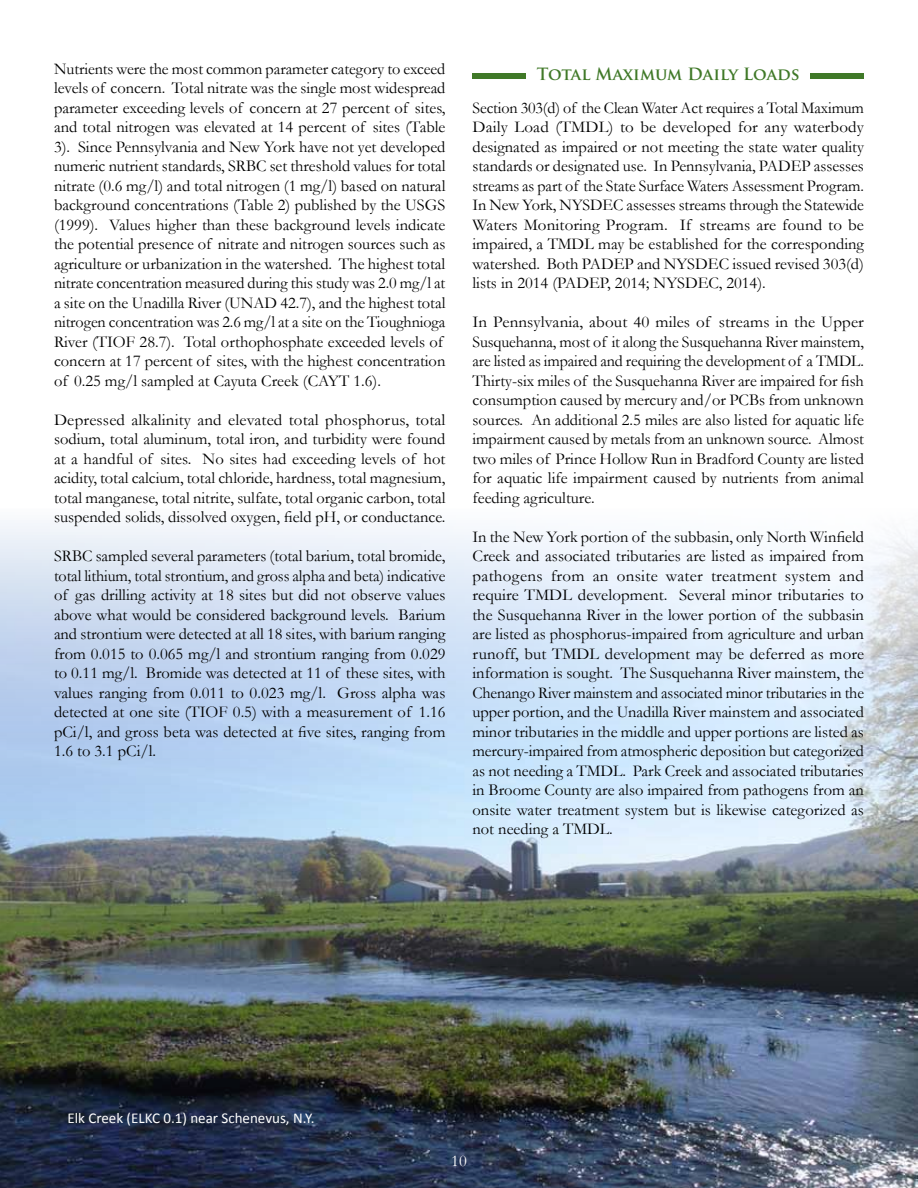
<style>
.page{position:relative;width:918px;height:1188px;background:#fff}
.page>*{position:absolute;margin:0;border:0;box-sizing:border-box;transform-origin:0 0}
.t1{font:16.5px/19.5px "Garamond";color:#000;text-align:justify}
.t2{font:700 16.5px "Trajan Pro";color:#407928}
.t3{font:16.5px "Garamond";color:#fff}
.t4{font:15px "Calibri";color:#fff}
</style>
<div class="page">
<img style="left:0;top:520px;width:918px;height:668px">
<div style="left:810px;top:74px;width:54px;height:5px;background:#407928"></div>
<div style="left:472px;top:74px;width:54px;height:5px;background:#407928"></div>
<p class="t1" style="left:54px;top:58px;width:393px;text-align:left">Nutrients were the most common parameter category to exceed levels of concern. Total nitrate was the single most widespread parameter exceeding levels of concern at 27 percent of sites, and total nitrogen was elevated at 14 percent of sites (Table 3). Since Pennsylvania and New York have not yet developed numeric nutrient standards, SRBC set threshold values for total nitrate (0.6 mg/l) and total nitrogen (1 mg/l) based on natural background concentrations (Table 2) published by the USGS (1999). Values higher than these background levels indicate the potential presence of nitrate and nitrogen sources such as agriculture or urbanization in the watershed. The highest total nitrate concentration measured during this study was 2.0 mg/l at a site on the Unadilla River (UNAD 42.7), and the highest total nitrogen concentration was 2.6 mg/l at a site on the Tioughnioga River (TIOF 28.7). Total orthophosphate exceeded levels of concern at 17 percent of sites, with the highest concentration of 0.25 mg/l sampled at Cayuta Creek (CAYT 1.6).</p>
<p class="t1" style="left:54px;top:409px;width:393px">Depressed alkalinity and elevated total phosphorus, total sodium, total aluminum, total iron, and turbidity were found at a handful of sites. No sites had exceeding levels of hot acidity, total calcium, total chloride, hardness, total magnesium, total manganese, total nitrite, sulfate, total organic carbon, total suspended solids, dissolved oxygen, field pH, or conductance.</p>
<p class="t1" style="left:54px;top:546px;width:393px">SRBC sampled several parameters (total barium, total bromide, total lithium, total strontium, and gross alpha and beta) indicative of gas drilling activity at 18 sites but did not observe values above what would be considered background levels. Barium and strontium were detected at all 18 sites, with barium ranging from 0.015 to 0.065 mg/l and strontium ranging from 0.029 to 0.11 mg/l. Bromide was detected at 11 of these sites, with values ranging from 0.011 to 0.023 mg/l. Gross alpha was detected at one site (TIOF 0.5) with a measurement of 1.16 pCi/l, and gross beta was detected at five sites, ranging from 1.6 to 3.1 pCi/l.</p>
<p class="t2" style="left:537px;top:64px;width:265px">Total Maximum Daily Loads</p>
<p class="t1" style="left:472px;top:97px;width:393px">Section 303(d) of the Clean Water Act requires a Total Maximum Daily Load (TMDL) to be developed for any waterbody designated as impaired or not meeting the state water quality standards or designated use. In Pennsylvania, PADEP assesses streams as part of the State Surface Waters Assessment Program.<br>In New York, NYSDEC assesses streams through the Statewide Waters Monitoring Program. If streams are found to be impaired, a TMDL may be established for the corresponding watershed. Both PADEP and NYSDEC issued revised 303(d) lists in 2014 (PADEP, 2014; NYSDEC, 2014).</p>
<p class="t1" style="left:472px;top:312px;width:393px">In Pennsylvania, about 40 miles of streams in the Upper Susquehanna, most of it along the Susquehanna River mainstem, are listed as impaired and requiring the development of a TMDL.<br>Thirty-six miles of the Susquehanna River are impaired for fish consumption caused by mercury and/or PCBs from unknown sources. An additional 2.5 miles are also listed for aquatic life impairment caused by metals from an unknown source. Almost two miles of Prince Hollow Run in Bradford County are listed for aquatic life impairment caused by nutrients from animal feeding agriculture.</p>
<p class="t1" style="left:472px;top:526px;width:393px">In the New York portion of the subbasin, only North Winfield Creek and associated tributaries are listed as impaired from pathogens from an onsite water treatment system and require TMDL development. Several minor tributaries to the Susquehanna River in the lower portion of the subbasin are listed as phosphorus-impaired from agriculture and urban runoff, but TMDL development may be deferred as more information is sought. The Susquehanna River mainstem, the Chenango River mainstem and associated minor tributaries in the upper portion, and the Unadilla River mainstem and associated minor tributaries in the middle and upper portions are listed as mercury-impaired from atmospheric deposition but categorized as not needing a TMDL. Park Creek and associated tributaries in Broome County are also impaired from pathogens from an onsite water treatment system but is likewise categorized as not needing a TMDL.</p>
<p class="t4" style="left:68px;top:1108px;width:248px">Elk Creek (ELKC 0.1) near Schenevus, N.Y.</p>
<p class="t3" style="left:451px;top:1149px;width:17px">10</p>
</div>
